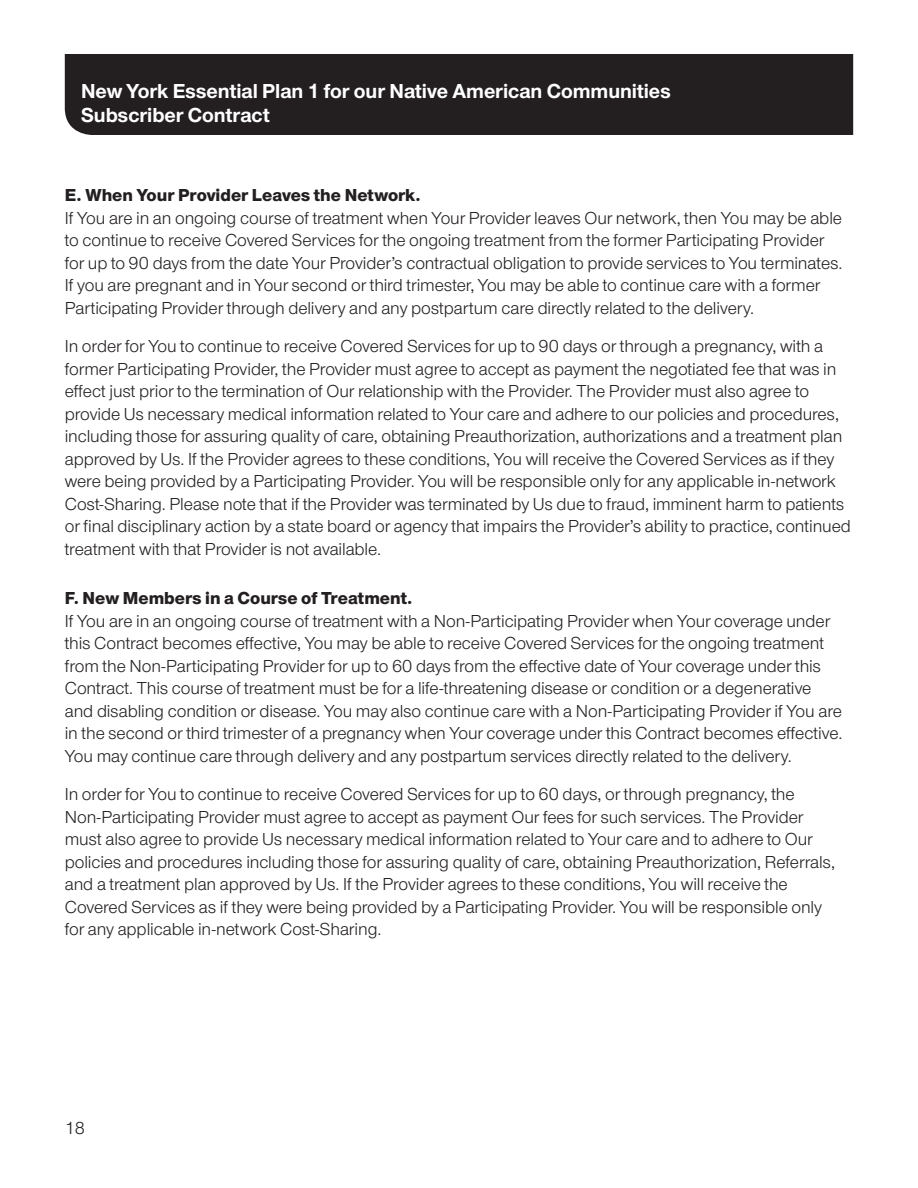
<style>
.page{position:relative;width:918px;height:1188px;background:#fff}
.page>*{position:absolute;margin:0;border:0;box-sizing:border-box;transform-origin:0 0}
.t1{font:700 21px/24px "UHC Sans";color:#fff}
.Body___12_15{font:18px/22.5px "UHC Sans";letter-spacing:-.005em;color:#231f20}
.SUB_Subhead___12_15{font:800 18px "UHC Sans";color:#231f20}
</style>
<div class="page">
<div style="left:65px;top:54px;width:788px;height:81px;background:#231f20"></div>
<p class="t1" style="left:81px;top:78px;width:591px">New York Essential Plan 1 for our Native American Communities<br>Subscriber Contract</p>
<p class="SUB_Subhead___12_15" style="left:65px;top:182px;width:357px">E. When Your Provider Leaves the Network.</p>
<p class="Body___12_15" style="left:65px;top:206px;width:779px">If You are in an ongoing course of treatment when Your Provider leaves Our network, then You may be able to continue to receive Covered Services for the ongoing treatment from the former Participating Provider for up to 90 days from the date Your Provider’s contractual obligation to provide services to You terminates.<br>If you are pregnant and in Your second or third trimester, You may be able to continue care with a former Participating Provider through delivery and any postpartum care directly related to the delivery.</p>
<p class="Body___12_15" style="left:65px;top:334px;width:788px">In order for You to continue to receive Covered Services for up to 90 days or through a pregnancy, with a former Participating Provider, the Provider must agree to accept as payment the negotiated fee that was in effect just prior to the termination of Our relationship with the Provider. The Provider must also agree to provide Us necessary medical information related to Your care and adhere to our policies and procedures, including those for assuring quality of care, obtaining Preauthorization, authorizations and a treatment plan approved by Us. If the Provider agrees to these conditions, You will receive the Covered Services as if they were being provided by a Participating Provider. You will be responsible only for any applicable in-network Cost-Sharing. Please note that if the Provider was terminated by Us due to fraud, imminent harm to patients or final disciplinary action by a state board or agency that impairs the Provider’s ability to practice, continued treatment with that Provider is not available.</p>
<p class="SUB_Subhead___12_15" style="left:65px;top:586px;width:349px">F. New Members in a Course of Treatment.</p>
<p class="Body___12_15" style="left:65px;top:609px;width:779px">If You are in an ongoing course of treatment with a Non-Participating Provider when Your coverage under this Contract becomes effective, You may be able to receive Covered Services for the ongoing treatment from the Non-Participating Provider for up to 60 days from the effective date of Your coverage under this Contract. This course of treatment must be for a life-threatening disease or condition or a degenerative and disabling condition or disease. You may also continue care with a Non-Participating Provider if You are in the second or third trimester of a pregnancy when Your coverage under this Contract becomes effective.<br>You may continue care through delivery and any postpartum services directly related to the delivery.</p>
<p class="Body___12_15" style="left:65px;top:783px;width:772px">In order for You to continue to receive Covered Services for up to 60 days, or through pregnancy, the Non-Participating Provider must agree to accept as payment Our fees for such services. The Provider must also agree to provide Us necessary medical information related to Your care and to adhere to Our policies and procedures including those for assuring quality of care, obtaining Preauthorization, Referrals, and a treatment plan approved by Us. If the Provider agrees to these conditions, You will receive the Covered Services as if they were being provided by a Participating Provider. You will be responsible only for any applicable in-network Cost-Sharing.</p>
<p class="Body___12_15" style="left:65px;top:1116px;width:22px">18</p>
</div>
